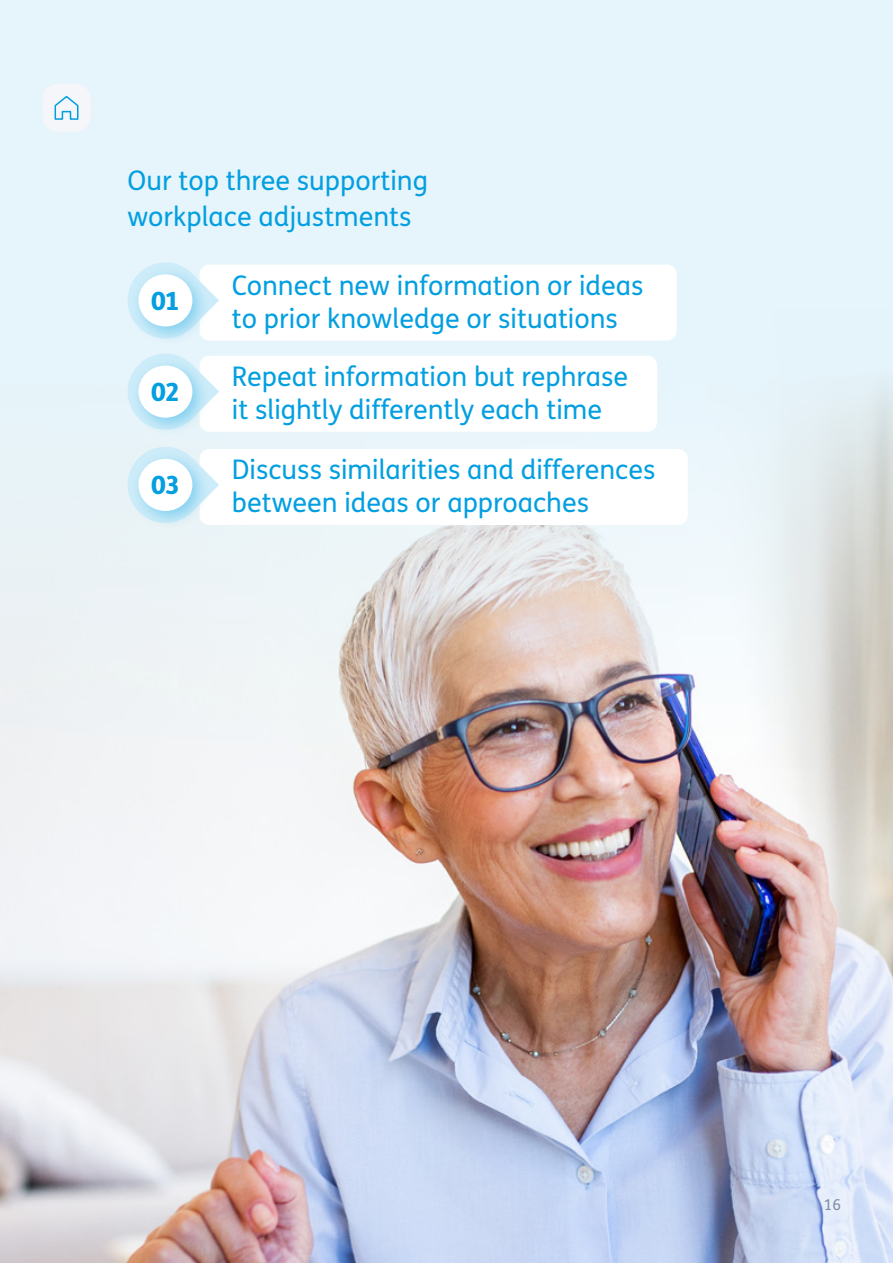
<style>
.page{position:relative;width:893px;height:1263px;background:#e6f5fc}
.page>*{position:absolute;margin:0;border:0;box-sizing:border-box;transform-origin:0 0}
.t1{font:27px/33px "FS Me";color:#039fe0}
.t2{font:800 25.2px "FS Me";color:#039fe0}
.t3{font:15px "FS Me";color:#7f8fa6}
</style>
<div class="page">
<img style="left:0;top:311px;width:893px;height:952px">
<div style="left:200px;top:449px;width:488px;height:76px;background:#fff;border-radius:10px"></div>
<svg style="left:211px;top:477px;width:8px;height:16px"></svg>
<div style="left:130px;top:450px;width:81px;height:80px;background:#039fe0;opacity:.38"></div>
<div style="left:138px;top:459px;width:54px;height:52px;background:#fff;border-radius:50%"></div>
<div style="left:200px;top:356px;width:457px;height:76px;background:#fff;border-radius:10px"></div>
<svg style="left:211px;top:384px;width:8px;height:16px"></svg>
<div style="left:130px;top:357px;width:81px;height:80px;background:#039fe0;opacity:.38"></div>
<div style="left:138px;top:365px;width:54px;height:53px;background:#fff;border-radius:50%"></div>
<div style="left:200px;top:264px;width:477px;height:77px;background:#fff;border-radius:10px"></div>
<svg style="left:211px;top:292px;width:8px;height:16px"></svg>
<div style="left:128px;top:262px;width:75px;height:76px;background:#cdecf9;border-radius:50%"></div>
<div style="left:130px;top:266px;width:81px;height:79px;background:#039fe0;opacity:.38"></div>
<div style="left:138px;top:274px;width:54px;height:52px;background:#fff;border-radius:50%"></div>
<div style="left:43px;top:84px;width:48px;height:48px;background:#f5f6fa;border-radius:15px"></div>
<svg style="left:54px;top:95px;width:25px;height:25px"></svg>
<p class="t1" style="left:128px;top:162px;width:302px;line-height:36px">Our top three supporting workplace adjustments</p>
<p class="t2" style="left:151px;top:281px;width:30px">01</p>
<p class="t2" style="left:151px;top:372px;width:30px">02</p>
<p class="t2" style="left:151px;top:465px;width:30px">03</p>
<p class="t1" style="left:232px;top:268px;width:413px">Connect new information or ideas to prior knowledge or situations</p>
<p class="t1" style="left:232px;top:359px;width:398px">Repeat information but rephrase it slightly differently each time</p>
<p class="t1" style="left:232px;top:453px;width:425px">Discuss similarities and differences between ideas or approaches</p>
<p class="t3" style="left:824px;top:1195px;width:19px">16</p>
</div>
